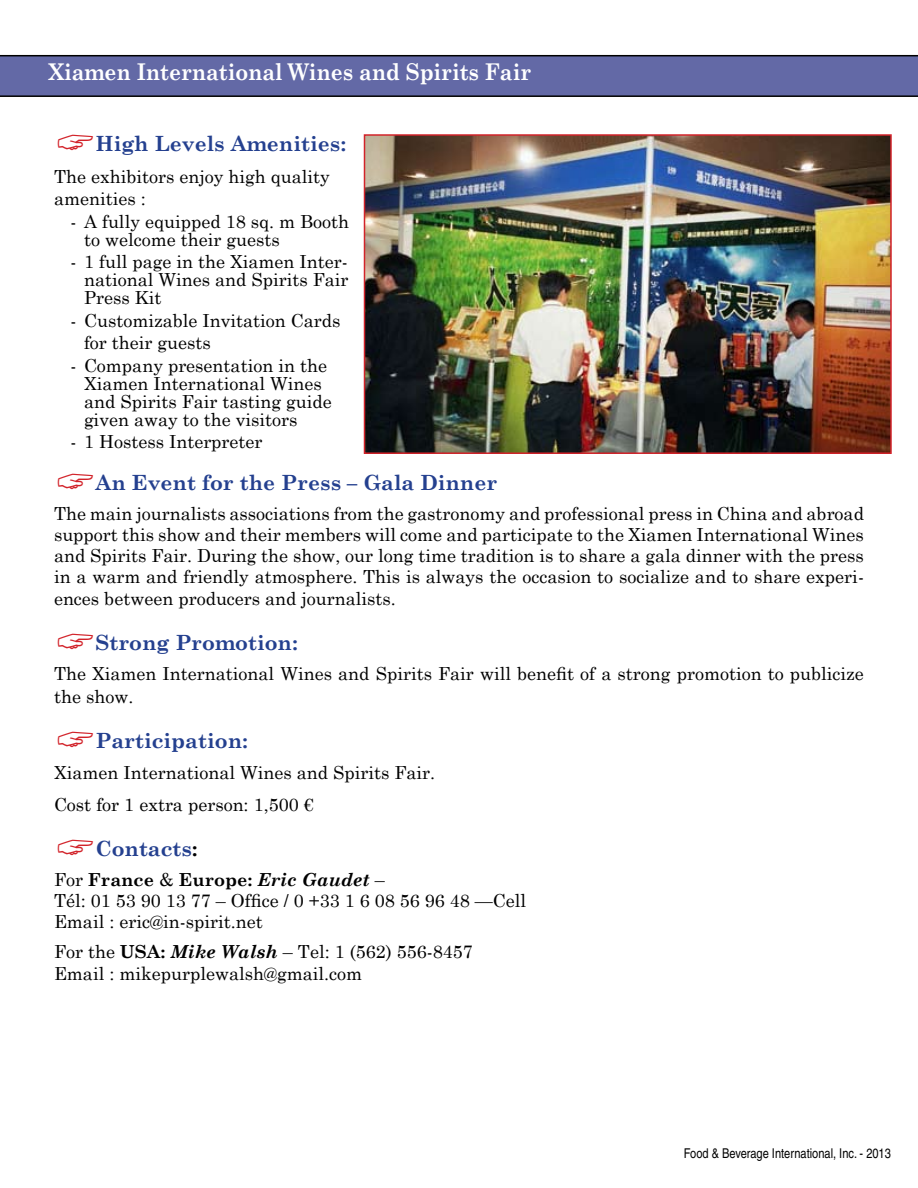
<style>
.page{position:relative;width:918px;height:1188px;background:#fff}
.page>*{position:absolute;margin:0;border:0;box-sizing:border-box;transform-origin:0 0}
.t1{font:700 23.1px "Century Schoolbook";letter-spacing:-.005em;color:#fff;scale:.91 1}
.t2{font:700 21px "Century Schoolbook";color:#24408f}
.t3{font:18px/18px "Century Schoolbook";color:#000}
.t4{font:condensed 13.5px "Helvetica";color:#000}
.s1{color:#000}
.s2{font-weight:700}
.s3{font-weight:700;font-style:italic}
</style>
<div class="page">
<svg style="left:0;top:55px;width:918px;height:42px;background:#5c619a"></svg>
<img style="left:367px;top:137px;width:522px;height:314px">
<div style="left:364px;top:134px;width:528px;height:320px;border:2px solid #d2232a"></div>
<p class="t1" style="left:49px;top:58px;width:531px">Xiamen International Wines and Spirits Fair</p>
<p class="t2" style="left:95px;top:131px;width:252px">High Levels Amenities:</p>
<p class="t3" style="left:54px;top:164px;width:277px;line-height:22.5px">The exhibitors enjoy high quality amenities :</p>
<p class="t3" style="left:84px;top:212px;width:267px;text-indent:-14px">- A fully equipped 18 sq. m Booth to welcome their guests</p>
<p class="t3" style="left:84px;top:252px;width:266px;text-align:justify;text-indent:-14px">- 1 full page in the Xiamen Inter&shy;national Wines and Spirits Fair Press Kit</p>
<p class="t3" style="left:84px;top:308px;width:258px;line-height:22.5px;text-indent:-13px">- Customizable Invitation Cards for their guests</p>
<p class="t3" style="left:84px;top:356px;width:249px;text-indent:-14px">- Company presentation in the<br>Xiamen International Wines and Spirits Fair tasting guide given away to the visitors</p>
<p class="t3" style="left:70px;top:432px;width:194px">- 1 Hostess Interpreter</p>
<p class="t2" style="left:95px;top:469px;width:403px">An Event for the Press – Gala Dinner</p>
<p class="t3" style="left:54px;top:502px;width:812px;line-height:21.3px;text-align:justify">The main journalists associations from the gastronomy and professional press in China and abroad support this show and their members will come and participate to the Xiamen International Wines and Spirits Fair. During the show, our long time tradition is to share a gala dinner with the press in a warm and friendly atmosphere. This is always the occasion to socialize and to share experi&shy;ences between producers and journalists.</p>
<p class="t2" style="left:95px;top:630px;width:204px">Strong Promotion:</p>
<p class="t3" style="left:54px;top:662px;width:811px;line-height:22.5px">The Xiamen International Wines and Spirits Fair will benefit of a strong promotion to publicize the show.</p>
<p class="t2" style="left:95px;top:727px;width:154px">Participation:</p>
<p class="t3" style="left:54px;top:757px;width:383px;line-height:31.5px">Xiamen International Wines and Spirits Fair.<br>Cost for 1 extra person: 1,500 €</p>
<p class="t2" style="left:95px;top:835px;width:104px">Contacts<span class="s1">:</span></p>
<p class="t3" style="left:54px;top:868px;width:474px;line-height:21px">For <span class="s2">France</span> &amp; <span class="s2">Europe:</span> <span class="s3">Eric Gaudet</span> –<br>Tél: 01 53 90 13 77 – Office / 0 +33 1 6 08 56 96 48 —Cell<br>Email : eric@in-spirit.net</p>
<p class="t3" style="left:54px;top:940px;width:420px;line-height:22.5px">For the <span class="s2">USA:</span> <span class="s3">Mike Walsh</span> – Tel: 1 (562) 556-8457<br>Email : mikepurplewalsh@gmail.com</p>
<p class="t4" style="left:684px;top:1146px;width:209px">Food &amp; Beverage International, Inc. - 2013</p>
</div>
